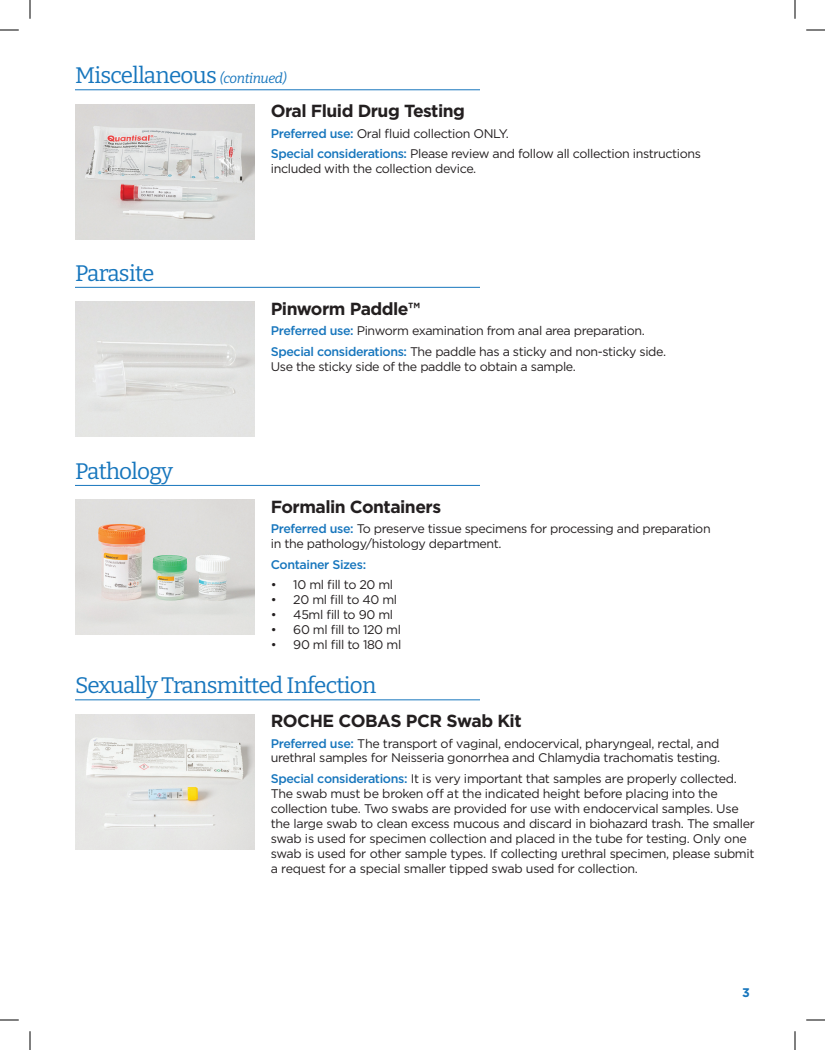
<style>
.page{position:relative;width:825px;height:1050px;background:#fff}
.page>*{position:absolute;margin:0;border:0;box-sizing:border-box;transform-origin:0 0}
.t1{font:22.5px "Bitter";letter-spacing:-.03em;color:#1776bd}
.t2{font:700 17.5px "Gotham";letter-spacing:-.03em;color:#231f20}
.t3{font:12.5px/15px "Gotham";letter-spacing:-.03em;color:#231f20}
.t4{font:500 12.5px "Gotham";letter-spacing:-.03em;color:#1776bd}
.t5{font:700 12.5px "Gotham";color:#1776bd}
.s1{font-style:italic;font-size:13.75px}
.s2{font-weight:500;color:#1776bd}
</style>
<div class="page">
<img style="left:75px;top:104px;width:180px;height:135px">
<hr style="left:75px;top:287px;width:405px;height:1px;background:#1776bd">
<img style="left:75px;top:302px;width:180px;height:135px">
<hr style="left:75px;top:89px;width:405px;height:1px;background:#1776bd">
<hr style="left:75px;top:485px;width:405px;height:1px;background:#1776bd">
<img style="left:75px;top:500px;width:180px;height:135px">
<hr style="left:75px;top:700px;width:405px;height:1px;background:#1776bd">
<img style="left:75px;top:714px;width:180px;height:135px">
<svg style="left:0;top:29px;width:19px;height:2px"></svg>
<svg style="left:806px;top:29px;width:19px;height:2px"></svg>
<svg style="left:0;top:1019px;width:19px;height:2px"></svg>
<svg style="left:806px;top:1019px;width:19px;height:2px"></svg>
<svg style="left:29px;top:0;width:2px;height:19px"></svg>
<svg style="left:29px;top:1031px;width:2px;height:19px"></svg>
<svg style="left:794px;top:0;width:2px;height:19px"></svg>
<svg style="left:794px;top:1031px;width:2px;height:19px"></svg>
<h1 class="t1" style="left:75px;top:61px;width:213px">Miscellaneous <span class="s1">(continued)</span></h1>
<h1 class="t1" style="left:75px;top:259px;width:81px">Parasite</h1>
<h1 class="t1" style="left:75px;top:457px;width:100px">Pathology</h1>
<h2 class="t2" style="left:271px;top:101px;width:196px">Oral Fluid Drug Testing</h2>
<p class="t3" style="left:271px;top:123px;width:432px;line-height:20.6px"><span class="s2">Preferred use:</span> Oral fluid collection ONLY.<br><span class="s2">Special considerations:</span> Please review and follow all collection instructions</p>
<p class="t3" style="left:271px;top:161px;width:207px">included with the collection device.</p>
<h2 class="t2" style="left:271px;top:298px;width:151px">Pinworm Paddle™</h2>
<p class="t3" style="left:271px;top:320px;width:397px;line-height:20.6px"><span class="s2">Preferred use:</span> Pinworm examination from anal area preparation.<br><span class="s2">Special considerations:</span> The paddle has a sticky and non-sticky side.</p>
<p class="t3" style="left:271px;top:359px;width:307px">Use the sticky side of the paddle to obtain a sample.</p>
<h2 class="t2" style="left:271px;top:496px;width:172px">Formalin Containers</h2>
<p class="t3" style="left:271px;top:521px;width:441px"><span class="s2">Preferred use:</span> To preserve tissue specimens for processing and preparation in the pathology/histology department.</p>
<p class="t4" style="left:271px;top:556px;width:97px">Container Sizes:</p>
<p class="t3" style="left:271px;top:577px;width:124px">• 10 ml fill to 20 ml</p>
<p class="t3" style="left:271px;top:592px;width:128px">• 20 ml fill to 40 ml</p>
<p class="t3" style="left:271px;top:607px;width:124px">• 45ml fill to 90 ml</p>
<p class="t3" style="left:271px;top:622px;width:132px">• 60 ml fill to 120 ml</p>
<p class="t3" style="left:271px;top:637px;width:132px">• 90 ml fill to 180 ml</p>
<h1 class="t1" style="left:75px;top:671px;width:303px">Sexually Transmitted Infection</h1>
<h2 class="t2" style="left:271px;top:711px;width:252px">ROCHE COBAS PCR Swab Kit</h2>
<p class="t3" style="left:271px;top:736px;width:451px"><span class="s2">Preferred use:</span> The transport of vaginal, endocervical, pharyngeal, rectal, and urethral samples for Neisseria gonorrhea and Chlamydia trachomatis testing.</p>
<p class="t3" style="left:271px;top:771px;width:486px"><span class="s2">Special considerations:</span> It is very important that samples are properly collected.<br>The swab must be broken off at the indicated height before placing into the collection tube. Two swabs are provided for use with endocervical samples. Use the large swab to clean excess mucous and discard in biohazard trash. The smaller swab is used for specimen collection and placed in the tube for testing. Only one swab is used for other sample types. If collecting urethral specimen, please submit a request for a special smaller tipped swab used for collection.</p>
<p class="t5" style="left:742px;top:986px;width:9px">3</p>
</div>
